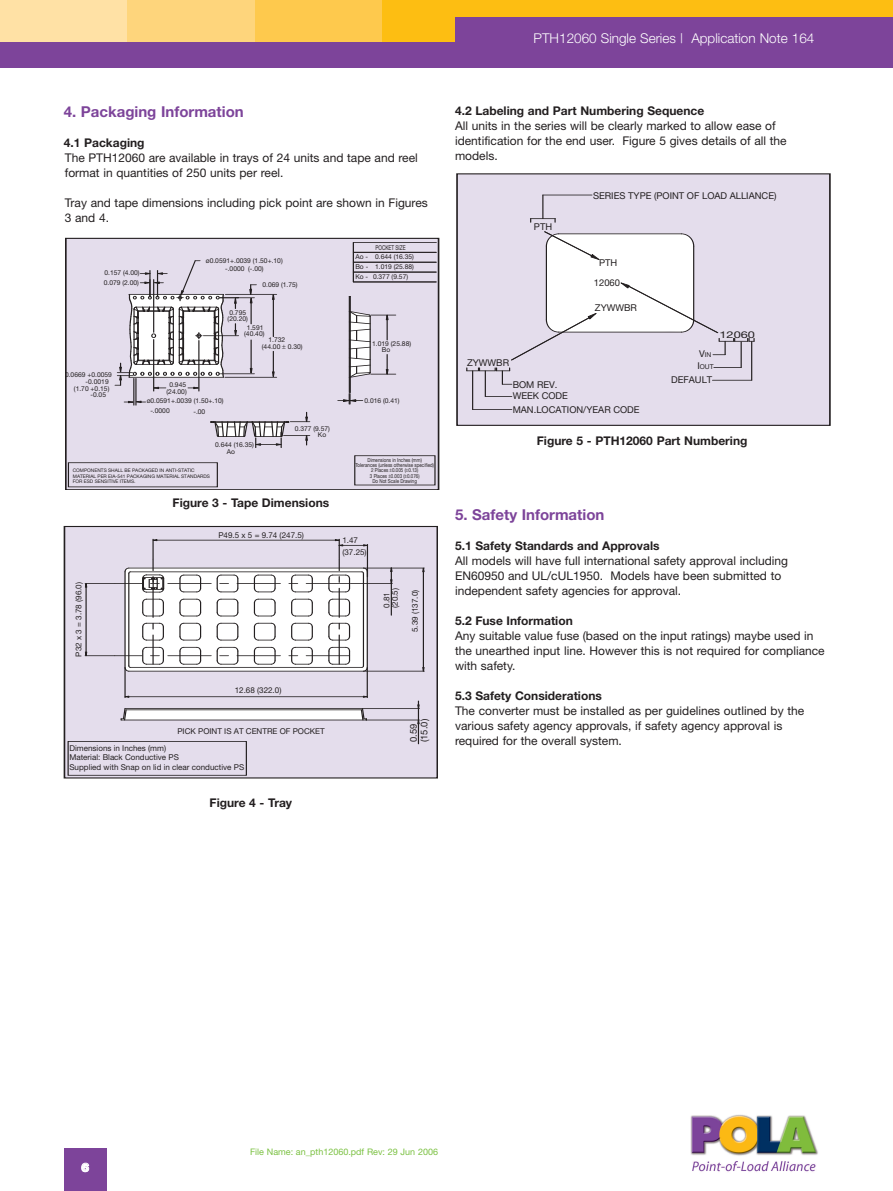
<style>
.page{position:relative;width:893px;height:1191px;background:#fff}
.page>*{position:absolute;margin:0;border:0;box-sizing:border-box;transform-origin:0 0}
.t1{font:700 15px "Helvetica Neue";color:#7d449a}
.t2{font:300 13.5px "Helvetica Neue";color:#fff}
.t3{font:12px/15px "Helvetica Neue";color:#231f20}
.t4{font:700 12px "Helvetica Neue";color:#231f20}
.t5{font:900 12px "Helvetica Neue";color:#fff}
.t6{font:9.45px/10.8px "Helvetica Neue";color:#231f20}
.t7{font:9.45px "Helvetica Neue";color:#231f20;scale:1.36 1}
.t8{font:9px "Helvetica Neue";color:#7bc142}
.t9{font:8.1px/9.4px "Helvetica Neue";color:#231f20}
.t10{font:6.75px/6.6px "Helvetica Neue";color:#231f20}
.t11{font:6.6px "Helvetica Neue";color:#231f20;scale:.71 1}
.t12{font:5.4px/5.4px "Helvetica Neue";color:#231f20;text-align:center;scale:.83 1}
.t13{font:4.8px/5.4px "Helvetica Neue";color:#231f20}
.s1{font-size:6.75px}
</style>
<div class="page">
<div style="left:64px;top:1148px;width:42px;height:43px;background:#7d449a"></div>
<img style="left:690px;top:1114px;width:128px;height:58px">
<div style="left:0;top:0;width:128px;height:43px;background:#ffe1a5"></div>
<div style="left:128px;top:0;width:127px;height:43px;background:#fed57c"></div>
<div style="left:255px;top:0;width:128px;height:43px;background:#fec94d"></div>
<div style="left:383px;top:0;width:510px;height:43px;background:#fdbe12"></div>
<div style="left:455px;top:17px;width:438px;height:26px;background:#7d449a"></div>
<div style="left:0;top:43px;width:893px;height:25px;background:#7d449a"></div>
<div style="left:66px;top:238px;width:373px;height:252px;background:#e4ddec"></div>
<div style="left:65px;top:238px;width:374px;height:252px;border:1px solid #231f20"></div>
<hr style="left:353px;top:242px;width:83px;height:1px;background:#231f20">
<hr style="left:353px;top:242px;width:1px;height:40px;background:#231f20">
<hr style="left:353px;top:252px;width:83px;height:1px;background:#231f20">
<hr style="left:353px;top:262px;width:83px;height:1px;background:#231f20">
<hr style="left:353px;top:272px;width:83px;height:1px;background:#231f20">
<hr style="left:353px;top:282px;width:83px;height:1px;background:#231f20">
<svg style="left:211px;top:412px;width:99px;height:35px"></svg>
<svg style="left:338px;top:296px;width:58px;height:108px"></svg>
<hr style="left:225px;top:294px;width:52px;height:1px;background:#231f20">
<hr style="left:225px;top:377px;width:52px;height:1px;background:#231f20">
<hr style="left:273px;top:299px;width:1px;height:38px;background:#231f20">
<svg style="left:272px;top:294px;width:3px;height:6px"></svg>
<svg style="left:272px;top:351px;width:3px;height:26px"></svg>
<svg style="left:115px;top:260px;width:141px;height:145px"></svg>
<div style="left:64px;top:526px;width:373px;height:252px;background:#e4ddec"></div>
<div style="left:64px;top:526px;width:374px;height:252px;border:1px solid #231f20"></div>
<svg style="left:417px;top:701px;width:3px;height:43px"></svg>
<svg style="left:121px;top:708px;width:246px;height:12px;background:#d6d5d6"></svg>
<hr style="left:363px;top:708px;width:56px;height:1px;background:#231f20">
<hr style="left:367px;top:719px;width:52px;height:1px;background:#231f20">
<div style="left:68px;top:741px;width:179px;height:34px;border:1px solid #231f20"></div>
<hr style="left:364px;top:568px;width:60px;height:1px;background:#231f20">
<hr style="left:364px;top:671px;width:60px;height:1px;background:#231f20">
<hr style="left:423px;top:572px;width:1px;height:95px;background:#231f20">
<svg style="left:422px;top:567px;width:3px;height:5px"></svg>
<svg style="left:422px;top:667px;width:3px;height:5px"></svg>
<svg style="left:85px;top:539px;width:283px;height:159px"></svg>
<hr style="left:350px;top:583px;width:42px;height:1px;background:#231f20">
<hr style="left:391px;top:583px;width:1px;height:32px;background:#231f20">
<svg style="left:390px;top:567px;width:3px;height:17px"></svg>
<div style="left:457px;top:174px;width:373px;height:251px;background:#e4ddec"></div>
<div style="left:456px;top:173px;width:374px;height:252px;border:1px solid #231f20"></div>
<hr style="left:472px;top:371px;width:1px;height:38px;background:#231f20">
<hr style="left:473px;top:409px;width:39px;height:1px;background:#231f20">
<hr style="left:543px;top:195px;width:49px;height:1px;background:#231f20">
<svg style="left:530px;top:195px;width:26px;height:27px"></svg>
<svg style="left:466px;top:231px;width:289px;height:166px"></svg>
<p class="t2" style="left:534px;top:33px;width:282px">PTH12060 Single Series | Application Note 164</p>
<p class="t1" style="left:64px;top:106px;width:181px">4. Packaging Information</p>
<p class="t4" style="left:64px;top:138px;width:82px">4.1 Packaging</p>
<p class="t3" style="left:65px;top:151px;width:355px">The PTH12060 are available in trays of 24 units and tape and reel format in quantities of 250 units per reel.</p>
<p class="t3" style="left:65px;top:196px;width:365px">Tray and tape dimensions including pick point are shown in Figures<br>3 and 4.</p>
<p class="t10" style="left:105px;top:270px;width:37px">0.157 (4.00)</p>
<p class="t10" style="left:108px;top:280px;width:33px">.079 (2.00)</p>
<p class="t10" style="left:210px;top:258px;width:75px">0.0591+.0039 (1.50+.10)</p>
<p class="t10" style="left:228px;top:266px;width:37px">.0000 -.00)</p>
<p class="t10" style="left:228px;top:310px;width:22px">0.795 (20.20)</p>
<p class="t10" style="left:262px;top:281px;width:37px">0.069 (1.75)</p>
<p class="t10" style="left:244px;top:325px;width:22px;text-align:center">1.591 (40.40)</p>
<p class="t10" style="left:264px;top:337px;width:40px;text-indent:5px">1.732<br>44.00 0.30)</p>
<p class="t10" style="left:86px;top:372px;width:28px;text-indent:-17px">.0669 +0.0059 -0.0019</p>
<p class="t10" style="left:173px;top:382px;width:15px">.945</p>
<p class="t10" style="left:90px;top:386px;width:20px;text-indent:-16px">(1.70 +0.15) -0.05</p>
<p class="t10" style="left:167px;top:389px;width:22px">(24.00)</p>
<p class="t10" style="left:151px;top:398px;width:75px">0.0591+.0039 (1.50+.10)</p>
<p class="t10" style="left:153px;top:408px;width:18px">.0000</p>
<p class="t10" style="left:193px;top:409px;width:13px">-.00</p>
<p class="t13" style="left:73px;top:468px;width:139px">COMPONENTS SHALL BE PACKAGED IN ANTI-STATIC<br>MATERIAL PER EIA-541 PACKAGING MATERIAL STANDARDS<br>FOR ESD SENSITIVE ITEMS.</p>
<p class="t10" style="left:219px;top:442px;width:37px">.644 (16.35)</p>
<p class="t10" style="left:227px;top:449px;width:10px">Ao</p>
<p class="t10" style="left:299px;top:425px;width:33px">.377 (9.57)</p>
<p class="t10" style="left:318px;top:432px;width:6px">K</p>
<p class="t4" style="left:173px;top:498px;width:158px">Figure 3 - Tape Dimensions</p>
<p class="t9" style="left:218px;top:531px;width:87px">P49.5 x 5 = 9.74 (247.5)</p>
<p class="t11" style="left:375px;top:245px;width:44px">POCKET SIZE</p>
<p class="t10" style="left:355px;top:253px;width:60px;line-height:9.8px;text-align:justify">Ao - 0.644 (16.35)<br>Bo - 1.019 (25.88)<br>Ko - 0.377 (9.57)</p>
<p class="t10" style="left:376px;top:341px;width:37px">.019 (25.88)</p>
<p class="t10" style="left:382px;top:347px;width:10px">Bo</p>
<p class="t10" style="left:368px;top:397px;width:33px">.016 (0.41)</p>
<p class="t12" style="left:358px;top:457px;width:94px">Dimensions in Inches (mm)<br>olerances (unless otherwise spec ied)<br>2 Places 0.005 ( 0.13)<br>3 Places 0.003 ( 0.076)<br>Do Not Scale Drawing</p>
<p class="t9" style="left:342px;top:534px;width:26px;line-height:12.5px">1.47 (37.25)</p>
<p class="t9" style="left:75px;top:656px;width:76px;rotate:-90deg">P32 x 3 3 78 (96 0)</p>
<p class="t9" style="left:411px;top:632px;width:44px;rotate:-90deg">5 39 (137 0)</p>
<p class="t9" style="left:383px;top:608px;width:21px;line-height:8.6px;rotate:-90deg">0 81 (20 5)</p>
<p class="t9" style="left:235px;top:686px;width:48px">12.68 (322.0)</p>
<p class="t9" style="left:177px;top:727px;width:149px">PICK POINT IS AT CENTRE OF POCKET</p>
<p class="t9" style="left:69px;top:744px;width:176px">Dimensions in Inches (mm)<br>Material: Black Conductive PS<br>Supplied with Snap on lid in clear conductive PS</p>
<p class="t4" style="left:210px;top:798px;width:84px">Figure 4 - Tray</p>
<p class="t6" style="left:409px;top:742px;width:25px;rotate:-90deg">0 59 (15 0)</p>
<p class="t4" style="left:455px;top:106px;width:251px">4.2 Labeling and Part Numbering Sequence</p>
<p class="t3" style="left:455px;top:119px;width:333px">All units in the series will be clearly marked to allow ease of identification for the end user. Figure 5 gives details of all the models.</p>
<p class="t6" style="left:534px;top:222px;width:20px">PTH</p>
<p class="t6" style="left:467px;top:358px;width:44px">ZYWWBR</p>
<p class="t6" style="left:593px;top:191px;width:185px">SERIES TYPE (POINT OF LOAD ALLIANCE)</p>
<p class="t6" style="left:594px;top:253px;width:28px;line-height:20.4px;text-align:center">PTH<br>12060</p>
<p class="t6" style="left:595px;top:303px;width:44px">ZYWWBR</p>
<p class="t7" style="left:719px;top:331px;width:28px">12060</p>
<p class="t6" style="left:699px;top:349px;width:14px">V <span class="s1">N</span></p>
<p class="t10" style="left:700px;top:364px;width:15px">OUT</p>
<p class="t6" style="left:513px;top:379px;width:57px;line-height:11.9px">BOM REV.<br>WEEK CODE</p>
<p class="t6" style="left:513px;top:405px;width:128px">MAN.LOCATION/YEAR CODE</p>
<p class="t6" style="left:671px;top:375px;width:43px">DEFAULT</p>
<p class="t4" style="left:537px;top:436px;width:212px">Figure 5 - PTH12060 Part Numbering</p>
<p class="t1" style="left:455px;top:509px;width:151px">5. Safety Information</p>
<p class="t4" style="left:455px;top:541px;width:206px">5.1 Safety Standards and Approvals</p>
<p class="t3" style="left:455px;top:554px;width:335px">All models will have full international safety approval including<br>EN60950 and UL/cUL1950. Models have been submitted to independent safety agencies for approval.</p>
<p class="t4" style="left:455px;top:616px;width:119px">5.2 Fuse Information</p>
<p class="t3" style="left:455px;top:629px;width:371px">Any suitable value fuse (based on the input ratings) maybe used in the unearthed input line. However this is not required for compliance with safety.</p>
<p class="t4" style="left:455px;top:691px;width:148px">5.3 Safety Considerations</p>
<p class="t3" style="left:455px;top:704px;width:351px">The converter must be installed as per guidelines outlined by the various safety agency approvals, if safety agency approval is required for the overall system.</p>
<p class="t5" style="left:81px;top:1163px;width:10px">6</p>
<p class="t8" style="left:250px;top:1148px;width:189px">File Name: an_pth12060.pdf Rev: 29 Jun 2006</p>
</div>
